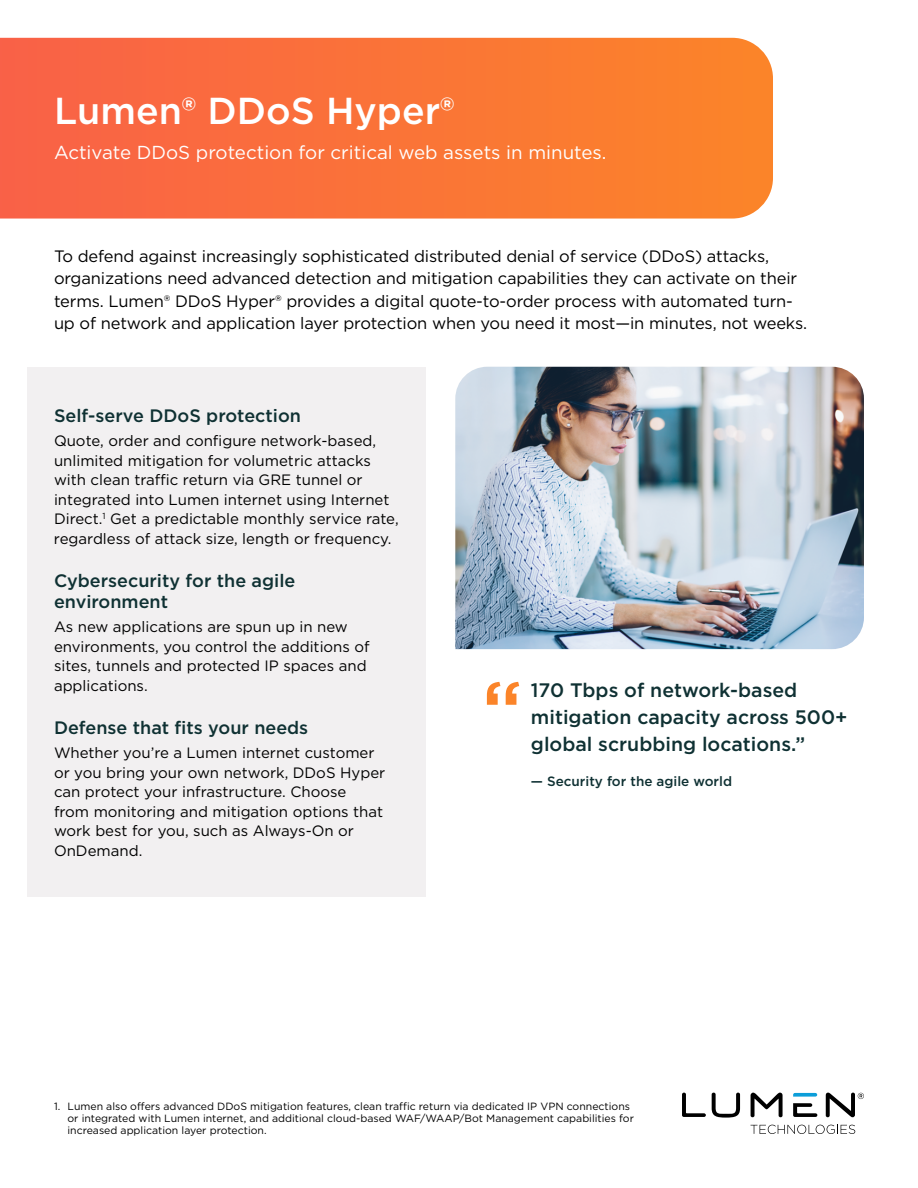
<style>
.page{position:relative;width:918px;height:1188px;background:#fff}
.page>*{position:absolute;margin:0;border:0;box-sizing:border-box;transform-origin:0 0}
.t1{font:500 81px "Gotham";color:#fb8429}
.t2{font:500 37.5px "Gotham";color:#fff}
.t3{font:500 19.5px/27px "Gotham";color:#0f3133}
.t4{font:18.75px "Gotham";color:#fff}
.t5{font:500 18px/21px "Gotham";color:#0f3133}
.t6{font:16.5px/22.5px "Gotham";letter-spacing:-.01em;color:#000}
.t7{font:15px/19.5px "Gotham";color:#000}
.t8{font:500 13.5px "Gotham";color:#0f3133}
.t9{font:10.5px/12px "Gotham";color:#000}
</style>
<div class="page">
<svg style="left:682px;top:1093px;width:24px;height:24px"></svg>
<svg style="left:712px;top:1093px;width:28px;height:25px"></svg>
<svg style="left:751px;top:1093px;width:32px;height:24px"></svg>
<svg style="left:793px;top:1093px;width:24px;height:4px"></svg>
<svg style="left:793px;top:1103px;width:24px;height:14px"></svg>
<svg style="left:826px;top:1093px;width:38px;height:24px"></svg>
<svg style="left:751px;top:1125px;width:104px;height:9px"></svg>
<svg style="left:0;top:38px;width:773px;height:181px;background:#fa7339"></svg>
<div style="left:27px;top:367px;width:399px;height:529px;background:#f2f0f1"></div>
<img style="left:455px;top:367px;width:409px;height:282px">
<h2 class="t2" style="left:54px;top:86px;width:402px">Lumen® DDoS Hyper®</h2>
<p class="t4" style="left:54px;top:140px;width:554px">Activate DDoS protection for critical web assets in minutes.</p>
<p class="t6" style="left:54px;top:244px;width:755px">To defend against increasingly sophisticated distributed denial of service (DDoS) attacks, organizations need advanced detection and mitigation capabilities they can activate on their terms. Lumen® DDoS Hyper® provides a digital quote-to-order process with automated turn&shy;up of network and application layer protection when you need it most—in minutes, not weeks.</p>
<p class="t5" style="left:54px;top:404px;width:249px">Self-serve DDoS protection</p>
<p class="t7" style="left:54px;top:431px;width:346px">Quote, order and configure network-based, unlimited mitigation for volumetric attacks with clean traffic return via GRE tunnel or integrated into Lumen internet using Internet Direct.<sup>1</sup> Get a predictable monthly service rate, regardless of attack size, length or frequency.</p>
<p class="t5" style="left:54px;top:569px;width:243px">Cybersecurity for the agile environment</p>
<p class="t7" style="left:54px;top:617px;width:317px">As new applications are spun up in new environments, you control the additions of sites, tunnels and protected IP spaces and applications.</p>
<p class="t5" style="left:54px;top:716px;width:256px">Defense that fits your needs</p>
<p class="t7" style="left:54px;top:743px;width:333px">Whether you’re a Lumen internet customer or you bring your own network, DDoS Hyper can protect your infrastructure. Choose from monitoring and mitigation options that work best for you, such as Always-On or OnDemand.</p>
<h1 class="t1" style="left:482px;top:657px;width:42px">“</h1>
<h3 class="t3" style="left:531px;top:676px;width:318px">170 Tbps of network-based mitigation capacity across 500+ global scrubbing locations.”</h3>
<p class="t8" style="left:531px;top:773px;width:203px">— Security for the agile world</p>
<p class="t9" style="left:68px;top:1100px;width:568px;text-indent:-14px">1. Lumen also offers advanced DDoS mitigation features, clean traffic return via dedicated IP VPN connections or integrated with Lumen internet, and additional cloud-based WAF/WAAP/Bot Management capabilities for increased application layer protection.</p>
</div>
